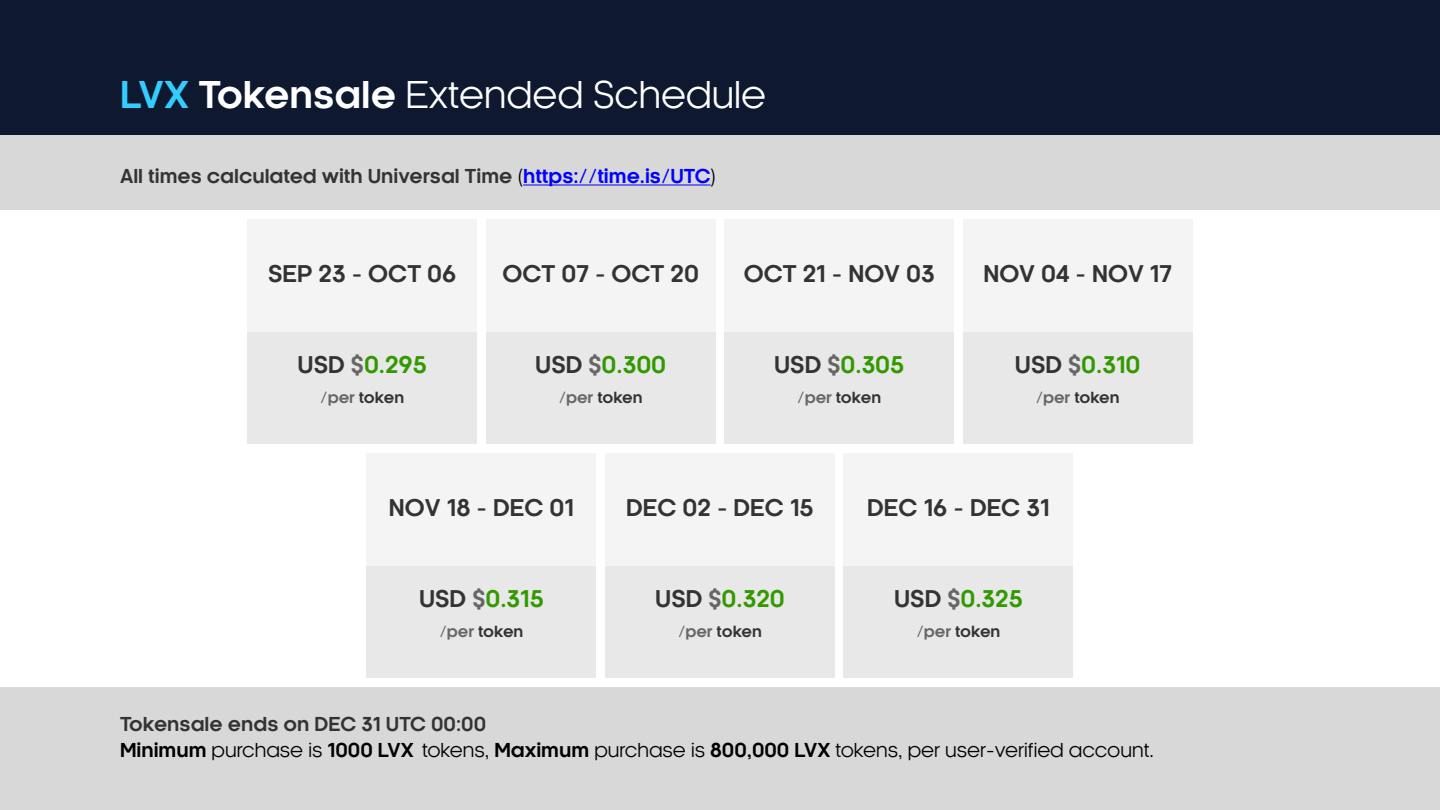
<style>
.page{position:relative;width:1440px;height:810px;background:#fff}
.page>*{position:absolute;margin:0;border:0;box-sizing:border-box;transform-origin:0 0}
.t1{font:36px "Kamerik 105";color:#fff}
.t2{font:700 22.5px "Kamerik 105";color:#333}
.t3{font:700 22.5px "Kamerik 105";color:#390}
.t4{font:18.75px/26.2px "Kamerik 105";color:#000}
.t5{font:700 18.75px "Kamerik 105";color:#333}
.t6{font:700 15px "Kamerik 105";letter-spacing:-.01em;color:#333}
.s1{font-weight:700;color:#3cf}
.s2{font-weight:700}
.s3{font-weight:400;color:#000}
.s4{color:#00f}
.s5{color:#333}
.s6{color:#666}
.s7{font-weight:700;color:#333}
</style>
<div class="page">
<div style="left:0;top:0;width:1440px;height:135px;background:#0e1930"></div>
<div style="left:0;top:135px;width:1440px;height:75px;background:#d8d8d8"></div>
<hr style="left:523px;top:185px;width:188px;height:1px;background:#00f">
<div style="left:0;top:687px;width:1440px;height:123px;background:#d8d8d8"></div>
<div style="left:248px;top:332px;width:229px;height:112px;background:#e8e8e8"></div>
<div style="left:248px;top:219px;width:229px;height:113px;background:#f4f4f4"></div>
<div style="left:486px;top:332px;width:230px;height:112px;background:#e8e8e8"></div>
<div style="left:486px;top:219px;width:230px;height:113px;background:#f4f4f4"></div>
<div style="left:724px;top:332px;width:230px;height:112px;background:#e8e8e8"></div>
<div style="left:724px;top:219px;width:230px;height:113px;background:#f4f4f4"></div>
<div style="left:963px;top:332px;width:229px;height:112px;background:#e8e8e8"></div>
<div style="left:963px;top:219px;width:229px;height:113px;background:#f4f4f4"></div>
<div style="left:367px;top:566px;width:229px;height:112px;background:#e8e8e8"></div>
<div style="left:367px;top:453px;width:229px;height:113px;background:#f4f4f4"></div>
<div style="left:605px;top:566px;width:230px;height:112px;background:#e8e8e8"></div>
<div style="left:605px;top:453px;width:230px;height:113px;background:#f4f4f4"></div>
<div style="left:844px;top:566px;width:229px;height:112px;background:#e8e8e8"></div>
<div style="left:844px;top:453px;width:229px;height:113px;background:#f4f4f4"></div>
<h1 class="t1" style="left:120px;top:75px;width:648px"><span class="s1">LVX</span> <span class="s2">Tokensale</span> Extended Schedule</h1>
<p class="t5" style="left:120px;top:166px;width:598px">All times calculated with Universal Time <span class="s3">(</span><span class="s4">https://time.is/UTC</span><span class="s3">)</span></p>
<p class="t2" style="left:268px;top:261px;width:190px">SEP 23 - OCT 06</p>
<p class="t2" style="left:503px;top:261px;width:198px">OCT 07 - OCT 20</p>
<p class="t2" style="left:744px;top:261px;width:193px">OCT 21 - NOV 03</p>
<p class="t2" style="left:983px;top:261px;width:190px">NOV 04 - NOV 17</p>
<p class="t3" style="left:298px;top:352px;width:131px"><span class="s5">USD</span> <span class="s6">$</span>0.295</p>
<p class="t6" style="left:320px;top:389px;width:85px"><span class="s6">/per</span> token</p>
<p class="t3" style="left:535px;top:352px;width:132px"><span class="s5">USD</span> <span class="s6">$</span>0.300</p>
<p class="t6" style="left:559px;top:389px;width:85px"><span class="s6">/per</span> token</p>
<p class="t3" style="left:774px;top:352px;width:132px"><span class="s5">USD</span> <span class="s6">$</span>0.305</p>
<p class="t6" style="left:797px;top:389px;width:85px"><span class="s6">/per</span> token</p>
<p class="t3" style="left:1015px;top:352px;width:127px"><span class="s5">USD</span> <span class="s6">$</span>0.310</p>
<p class="t6" style="left:1036px;top:389px;width:85px"><span class="s6">/per</span> token</p>
<p class="t2" style="left:389px;top:495px;width:187px">NOV 18 - DEC 01</p>
<p class="t3" style="left:419px;top:586px;width:126px"><span class="s5">USD</span> <span class="s6">$</span>0.315</p>
<p class="t6" style="left:440px;top:623px;width:85px"><span class="s6">/per</span> token</p>
<p class="t2" style="left:626px;top:495px;width:189px">DEC 02 - DEC 15</p>
<p class="t3" style="left:655px;top:586px;width:131px"><span class="s5">USD</span> <span class="s6">$</span>0.320</p>
<p class="t6" style="left:678px;top:623px;width:85px"><span class="s6">/per</span> token</p>
<p class="t2" style="left:867px;top:495px;width:184px">DEC 16 - DEC 31</p>
<p class="t3" style="left:894px;top:586px;width:130px"><span class="s5">USD</span> <span class="s6">$</span>0.325</p>
<p class="t6" style="left:917px;top:623px;width:85px"><span class="s6">/per</span> token</p>
<p class="t4" style="left:120px;top:711px;width:1035px"><span class="s7">Tokensale ends on DEC 31 UTC 00:00<br></span><span class="s2">Minimum</span> purchase is <span class="s2">1000 LVX</span> tokens, <span class="s2">Maximum</span> purchase is <span class="s2">800,000 LVX</span> tokens, per user-verified account.</p>
</div>
